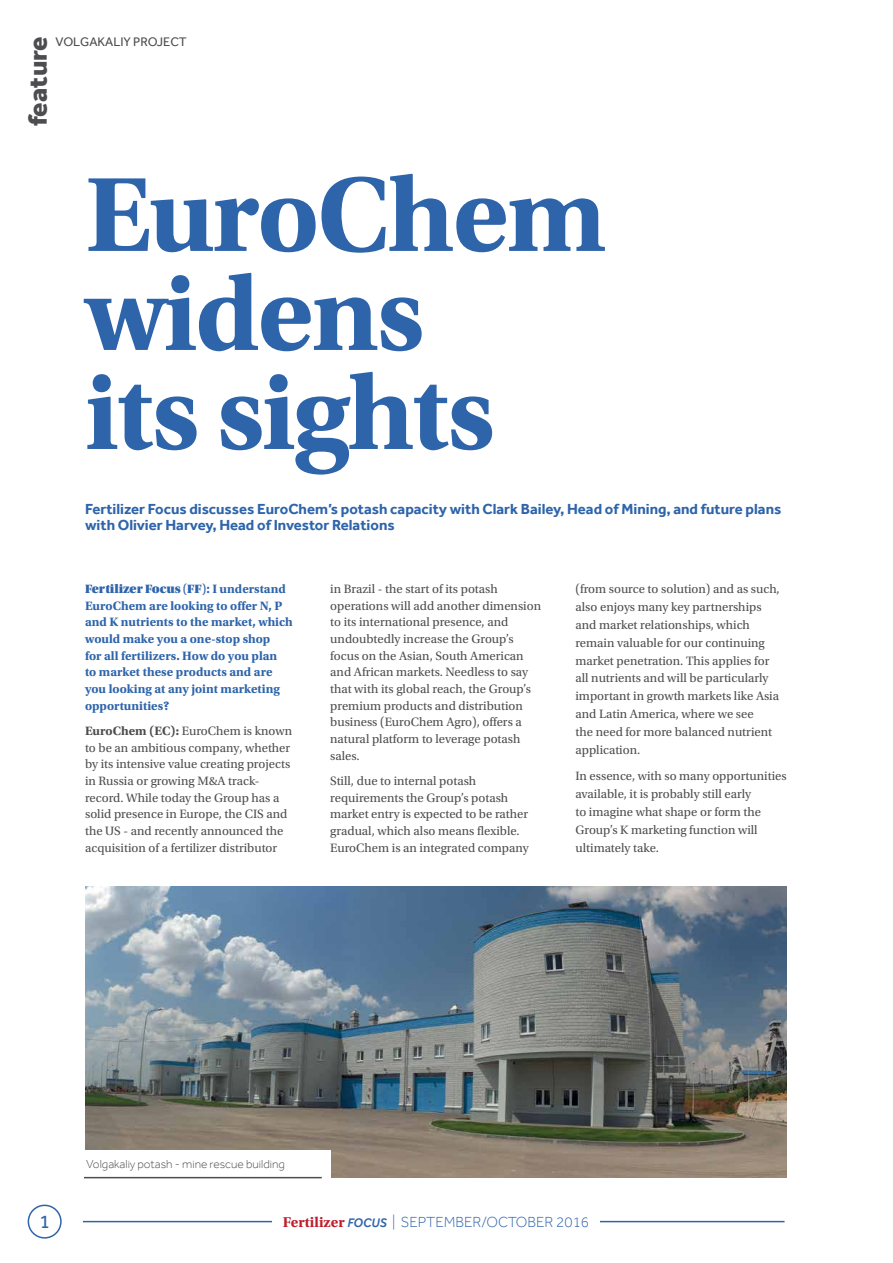
<style>
.page{position:relative;width:893px;height:1263px;background:#fff}
.page>*{position:absolute;margin:0;border:0;box-sizing:border-box;transform-origin:0 0}
.t1{font:700 111px/99px "Utopia Std";letter-spacing:-.02em;color:#2e64aa}
.t2{font:800 27px "Effra";color:#4d4d4f}
.t3{font:19.5px "Effra";color:#2e64aa}
.t4{font:700 15px/16.5px "Effra";color:#2e64aa}
.t5{font:300 15px "Effra";color:#2e64aa}
.t6{font:12.75px/16.6px "Utopia Std";color:#4d4d4f}
.t7{font:700 12.75px/16.6px "Utopia Std";color:#2e64aa}
.t8{font:12.75px "Utopia Std Black Headline";color:#2e64aa}
.t9{font:12.75px "Effra";color:#4d4d4f}
.t10{font:300 12px "Effra";color:#4d4d4f}
.s1{font-family:"Utopia Std";font-weight:700}
.s2{font-weight:700}
.s3{font-family:"Utopia Std";font-weight:700;color:#be1e2d}
.s4{font-weight:500;font-style:italic;font-size:12.75px}
</style>
<div class="page">
<div style="left:28px;top:1204px;width:34px;height:34px;border:2px solid #2e64aa;border-radius:50%"></div>
<hr style="left:83px;top:1221px;width:701px;height:1px;background:#2e64aa">
<div style="left:272px;top:1207px;width:328px;height:26px;background:#fff"></div>
<img style="left:85px;top:887px;width:702px;height:291px">
<div style="left:84px;top:1150px;width:246px;height:28px;background:#fff"></div>
<hr style="left:84px;top:1177px;width:238px;height:1px;background:#4d4d4f">
<h2 class="t2" style="left:21px;top:126px;width:92px;rotate:-90deg">feature</h2>
<p class="t9" style="left:56px;top:35px;width:133px">VOLGAKALIY PROJECT</p>
<h1 class="t1" style="left:85px;top:166px;width:523px">EuroChem widens<br>its sights</h1>
<p class="t4" style="left:85px;top:500px;width:698px">Fertilizer Focus discusses EuroChem’s potash capacity with Clark Bailey, Head of Mining, and future plans with Olivier Harvey, Head of Investor Relations</p>
<p class="t8" style="left:85px;top:582px;width:202px">Fertilizer Focus (FF): <span class="s1">I understand</span></p>
<p class="t7" style="left:85px;top:597px;width:209px">EuroChem are looking to offer N, P and K nutrients to the market, which would make you a one-stop shop<br>for all fertilizers. How do you plan<br>to market these products and are you looking at any joint marketing opportunities?</p>
<p class="t6" style="left:85px;top:723px;width:209px"><span class="s2">EuroChem (EC):</span> EuroChem is known to be an ambitious company, whether by its intensive value creating projects in Russia or growing M&amp;A track&shy;record. While today the Group has a solid presence in Europe, the CIS and the US - and recently announced the acquisition of a fertilizer distributor</p>
<p class="t6" style="left:330px;top:581px;width:212px">in Brazil - the start of its potash operations will add another dimension to its international presence, and undoubtedly increase the Group’s focus on the Asian, South American and African markets. Needless to say that with its global reach, the Group’s premium products and distribution business (EuroChem Agro), offers a natural platform to leverage potash sales.</p>
<p class="t6" style="left:330px;top:773px;width:200px">Still, due to internal potash requirements the Group’s potash market entry is expected to be rather gradual, which also means flexible.<br>EuroChem is an integrated company</p>
<p class="t6" style="left:575px;top:580px;width:206px;line-height:17.9px">(from source to solution) and as such, also enjoys many key partnerships and market relationships, which remain valuable for our continuing market penetration. This applies for all nutrients and will be particularly important in growth markets like Asia and Latin America, where we see<br>the need for more balanced nutrient application.</p>
<p class="t6" style="left:575px;top:767px;width:213px;line-height:17.9px">In essence, with so many opportunities available, it is probably still early<br>to imagine what shape or form the<br>Group’s K marketing function will ultimately take.</p>
<p class="t10" style="left:86px;top:1157px;width:200px">Volgakaliy potash - mine rescue building</p>
<h3 class="t3" style="left:39px;top:1210px;width:12px">1</h3>
<p class="t5" style="left:283px;top:1213px;width:308px"><span class="s3">Fertilizer</span> <span class="s4">FOCUS</span> | SEPTEMBER/OCTOBER 2016</p>
</div>
